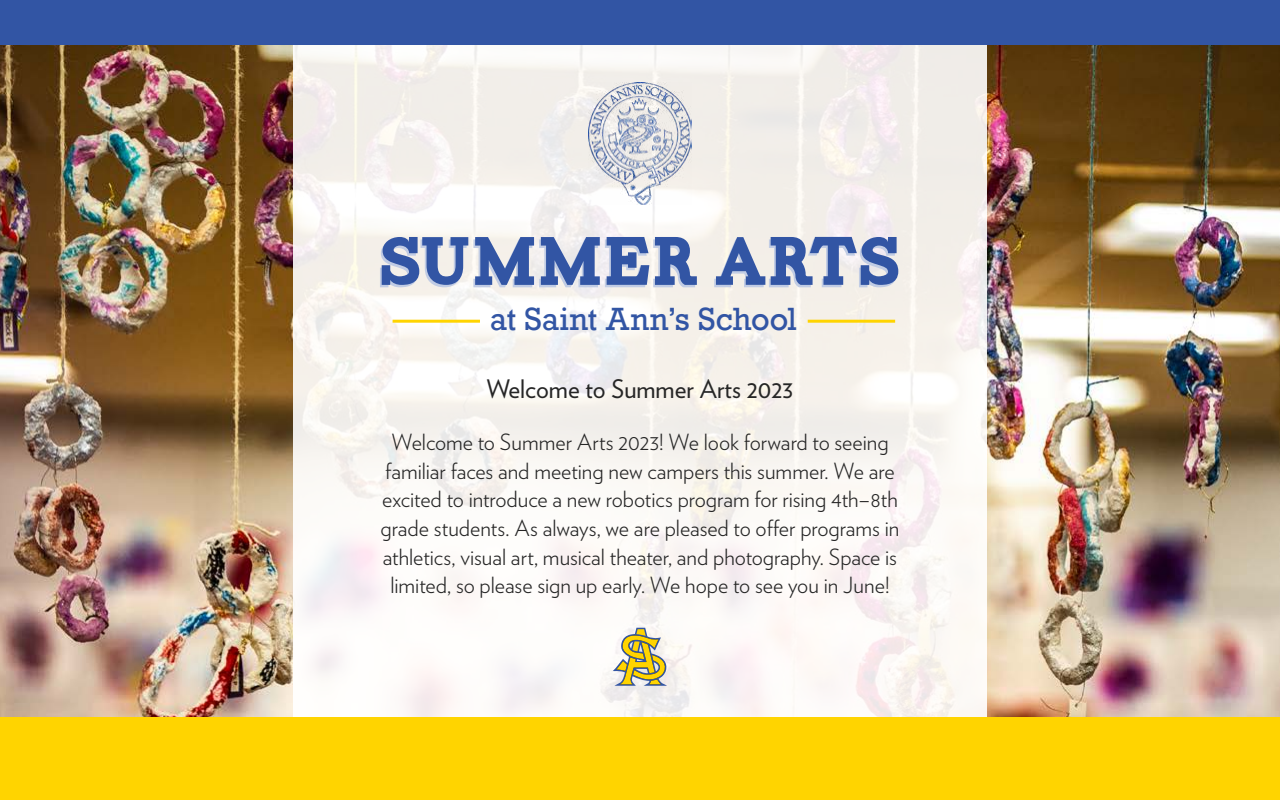
<style>
.page{position:relative;width:1280px;height:800px;background:#fff}
.page>*{position:absolute;margin:0;border:0;box-sizing:border-box;transform-origin:0 0}
.t1{font:68.3px "Carton";letter-spacing:-.015em;color:#3255a4}
.t2{font:30.2px "Rockwell";color:#3255a4}
.t3{font:25.5px "Verlag";color:#262626}
.t4{font:300 22.3px/28.6px "Verlag";letter-spacing:-.005em;color:#262626;text-align:center}
</style>
<div class="page">
<img style="left:0;top:45px;width:1280px;height:672px">
<div style="left:293px;top:10px;width:694px;height:711px;background:linear-gradient(to right,#f9f7f4,#f7f2ef)"></div>
<div style="left:0;top:0;width:1280px;height:45px;background:#3255a4"></div>
<svg style="left:613px;top:628px;width:54px;height:58px"></svg>
<svg style="left:380px;top:239px;width:517px;height:48px;background:#d9dce7"></svg>
<img style="left:588px;top:83px;width:104px;height:121px">
<div style="left:0;top:717px;width:1280px;height:83px;background:#ffd400"></div>
<hr style="left:393px;top:320px;width:87px;height:3px;background:#ffd400">
<hr style="left:808px;top:320px;width:87px;height:3px;background:#ffd400">
<h1 class="t1" style="left:378px;top:234px;width:525px">SUMMER ARTS</h1>
<h2 class="t2" style="left:490px;top:301px;width:309px">at Saint Ann’s School</h2>
<p class="t3" style="left:487px;top:370px;width:308px">Welcome to Summer Arts 2023</p>
<p class="t4" style="left:380px;top:426px;width:521px">Welcome to Summer Arts 2023! We look forward to seeing familiar faces and meeting new campers this summer. We are excited to introduce a new robotics program for rising 4th–8th grade students. As always, we are pleased to offer programs in athletics, visual art, musical theater, and photography. Space is limited, so please sign up early. We hope to see you in June!</p>
</div>
